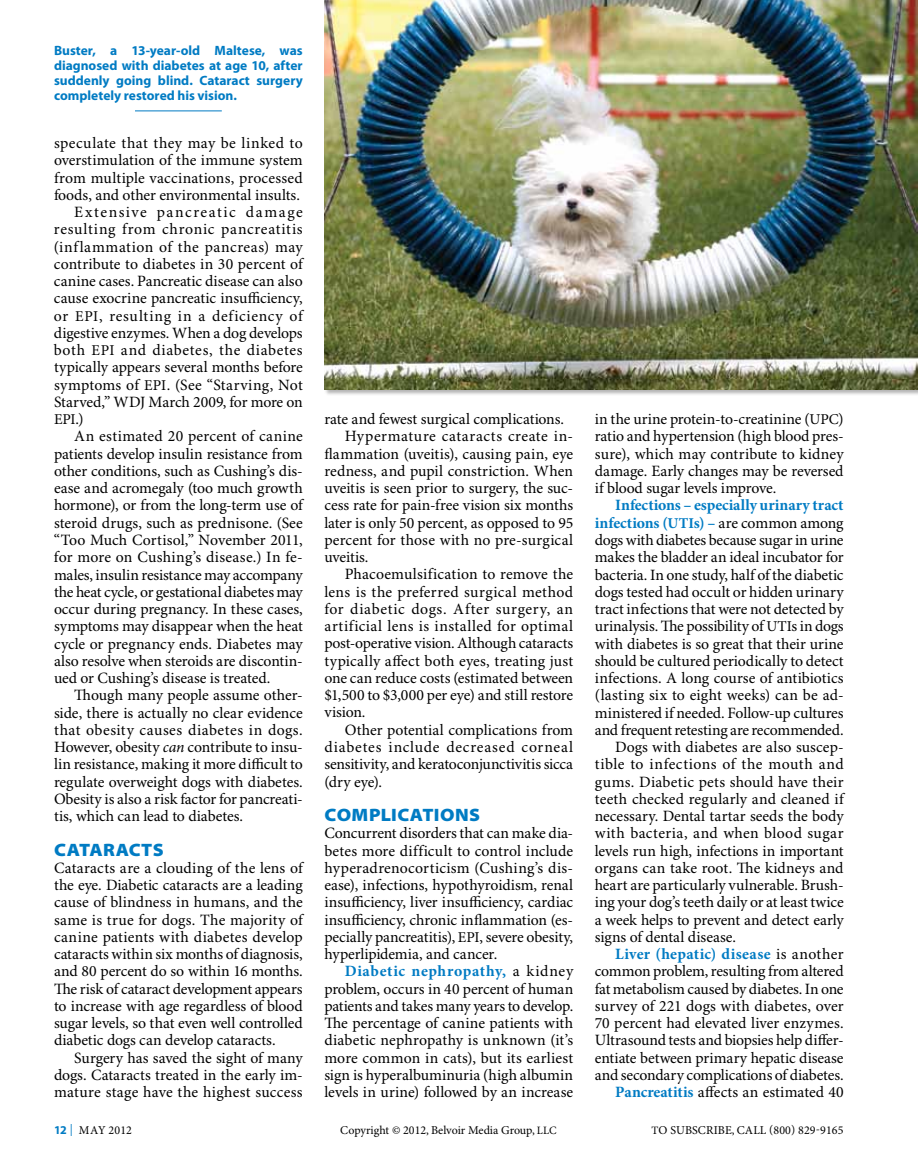
<style>
.page{position:relative;width:918px;height:1175px;background:#fff}
.page>*{position:absolute;margin:0;border:0;box-sizing:border-box;transform-origin:0 0}
.t1{font:900 semi-expanded 18px "Myriad Pro";letter-spacing:.02em;color:#007bc3}
.t2{font:15.75px/17.2px "Minion Pro";color:#000;text-align:justify}
.t3{font:15.75px "Minion Pro";letter-spacing:-.02em;color:#000}
.t4{font:700 15.75px "Minion Pro";letter-spacing:.005em;color:#007bc3}
.t5{font:15.75px "Minion Pro";letter-spacing:.02em;color:#000}
.t6{font:15.75px "Minion Pro";letter-spacing:-.025em;color:#000}
.t7{font:15.75px "Minion Pro";letter-spacing:.025em;color:#000}
.t8{font:15.75px "Minion Pro";letter-spacing:.035em;color:#000}
.t9{font:15.75px "Minion Pro";letter-spacing:.045em;color:#000}
.t10{font:15.75px "Minion Pro";letter-spacing:.03em;color:#000}
.t11{font:15.75px "Minion Pro";letter-spacing:.04em;color:#000}
.t12{font:15px "Minion Pro";color:#000}
.t13{font:700 13.5px/15px "Myriad Pro";color:#007bc3;text-align:justify}
.t14{font:12px "Minion Pro";letter-spacing:.01em;color:#000}
.s1{font-size:15px}
.s2{font-size:15.75px}
.s3{font-style:italic}
.s4{font-weight:700;color:#007bc3}
.s5{font-weight:400;color:#000}
.s6{font-family:"Myriad Pro";font-weight:700;color:#007bc3}
.s7{color:#007bc3}
.s8{font-size:11.25px}
</style>
<div class="page">
<hr style="left:135px;top:110px;width:87px;height:1px;background:#007bc3">
<img style="left:324px;top:0;width:594px;height:390px">
<p class="t13" style="left:54px;top:42px;width:250px">Buster, a 13-year-old Maltese, was diagnosed with diabetes at age 10, after suddenly going blind. Cataract surgery completely restored his vision.</p>
<p class="t2" style="left:54px;top:135px;width:251px;text-align:right">speculate that they may be linked to overstimulation of the immune system from multiple vaccinations, processed foods, and other environmental insults.<br>Extensive pancreatic damage resulting from chronic pancreatitis (inflammation of the pancreas) may contribute to diabetes in 30 percent of canine cases. Pancreatic disease can also cause exocrine pancreatic insufficiency, or <span class="s1">EPI</span>, resulting in a deficiency of digestive enzymes. When a dog develops both <span class="s1">EPI</span> and diabetes, the diabetes typically appears several months before symptoms of <span class="s1">EPI</span>. (See “Starving, Not Starved,” WDJ March 2009, for more on</p>
<p class="t12" style="left:54px;top:410px;width:31px">EPI<span class="s2">.)</span></p>
<p class="t2" style="left:54px;top:428px;width:251px;text-indent:20px">An estimated 20 percent of canine patients develop insulin resistance from other conditions, such as Cushing’s dis&shy;ease and acromegaly (too much growth hormone), or from the long-term use of steroid drugs, such as prednisone. (See “Too Much Cortisol,” November 2011, for more on Cushing’s disease.) In fe&shy;males, insulin resistance may accompany the heat cycle, or gestational diabetes may occur during pregnancy. In these cases, symptoms may disappear when the heat cycle or pregnancy ends. Diabetes may also resolve when steroids are discontin&shy;ued or Cushing’s disease is treated.</p>
<p class="t2" style="left:54px;top:687px;width:250px;text-indent:20px">Though many people assume other&shy;side, there is actually no clear evidence that obesity causes diabetes in dogs.<br>However, obesity <span class="s3">can</span> contribute to insu&shy;lin resistance, making it more difficult to regulate overweight dogs with diabetes.<br>Obesity is also a risk factor for pancreati&shy;tis, which can lead to diabetes.</p>
<p class="t1" style="left:54px;top:839px;width:111px">CATARACTS</p>
<p class="t2" style="left:54px;top:860px;width:250px">Cataracts are a clouding of the lens of the eye. Diabetic cataracts are a leading cause of blindness in humans, and the same is true for dogs. The majority of canine patients with diabetes develop cataracts within six months of diagnosis, and 80 percent do so within 16 months.<br>The risk of cataract development appears to increase with age regardless of blood sugar levels, so that even well controlled diabetic dogs can develop cataracts.</p>
<p class="t2" style="left:54px;top:1049px;width:251px;text-indent:20px">Surgery has saved the sight of many dogs. Cataracts treated in the early im&shy;mature stage have the highest success</p>
<p class="t2" style="left:324px;top:411px;width:241px">rate and fewest surgical complications.</p>
<p class="t11" style="left:345px;top:427px;width:230px">Hypermature cataracts create in-</p>
<p class="t2" style="left:324px;top:445px;width:250px">flammation (uveitis), causing pain, eye</p>
<p class="t2" style="left:324px;top:463px;width:250px">redness, and pupil constriction. When</p>
<p class="t2" style="left:324px;top:480px;width:250px">uveitis is seen prior to surgery, the suc-</p>
<p class="t2" style="left:324px;top:497px;width:250px">cess rate for pain-free vision six months</p>
<p class="t2" style="left:324px;top:514px;width:250px">later is only 50 percent, as opposed to 95</p>
<p class="t2" style="left:324px;top:532px;width:250px">percent for those with no pre-surgical</p>
<p class="t2" style="left:324px;top:549px;width:46px">uveitis.</p>
<p class="t2" style="left:345px;top:566px;width:230px">Phacoemulsification to remove the</p>
<p class="t2" style="left:324px;top:583px;width:250px">lens is the preferred surgical method</p>
<p class="t8" style="left:324px;top:599px;width:250px">for diabetic dogs. After surgery, an</p>
<p class="t7" style="left:324px;top:617px;width:250px">artificial lens is installed for optimal</p>
<p class="t2" style="left:324px;top:635px;width:250px">post-operative vision. Although cataracts</p>
<p class="t5" style="left:324px;top:651px;width:250px">typically affect both eyes, treating just</p>
<p class="t2" style="left:324px;top:670px;width:250px">one can reduce costs (estimated between</p>
<p class="t2" style="left:324px;top:687px;width:250px">$1,500 to $3,000 per eye) and still restore</p>
<p class="t2" style="left:324px;top:704px;width:43px">vision.</p>
<p class="t2" style="left:345px;top:721px;width:230px">Other potential complications from</p>
<p class="t9" style="left:324px;top:737px;width:250px">diabetes include decreased corneal</p>
<p class="t2" style="left:324px;top:756px;width:250px">sensitivity, and keratoconjunctivitis sicca</p>
<p class="t2" style="left:324px;top:773px;width:59px">(dry eye).</p>
<p class="t1" style="left:325px;top:804px;width:157px">COMPLICATIONS</p>
<p class="t2" style="left:324px;top:825px;width:250px">Concurrent disorders that can make dia&shy;betes more difficult to control include hyperadrenocorticism (Cushing’s dis&shy;ease), infections, hypothyroidism, renal insufficiency, liver insufficiency, cardiac insufficiency, chronic inflammation (es&shy;pecially pancreatitis), <span class="s1">EPI</span>, severe obesity, hyperlipidemia, and cancer.</p>
<p class="t2" style="left:324px;top:963px;width:251px;text-indent:20px"><span class="s4">Diabetic nephropathy,</span> a kidney problem, occurs in 40 percent of human patients and takes many years to develop.<br>The percentage of canine patients with diabetic nephropathy is unknown (it’s more common in cats), but its earliest sign is hyperalbuminuria (high albumin levels in urine) followed by an increase</p>
<p class="t2" style="left:595px;top:411px;width:251px">in the urine protein-to-creatinine (<span class="s1">UPC</span>) ratio and hypertension (high blood pres&shy;sure), which may contribute to kidney damage. Early changes may be reversed if blood sugar levels improve.</p>
<p class="t4" style="left:615px;top:496px;width:230px">Infections – especially urinary tract</p>
<p class="t4" style="left:595px;top:513px;width:250px">infections (<span class="s1">UTI</span>s) – <span class="s5">are common among</span></p>
<p class="t2" style="left:595px;top:532px;width:250px">dogs with diabetes because sugar in urine</p>
<p class="t2" style="left:595px;top:549px;width:250px">makes the bladder an ideal incubator for</p>
<p class="t2" style="left:595px;top:566px;width:250px">bacteria. In one study, half of the diabetic</p>
<p class="t2" style="left:595px;top:584px;width:251px">dogs tested had occult or hidden urinary</p>
<p class="t2" style="left:595px;top:601px;width:251px">tract infections that were not detected by</p>
<p class="t3" style="left:595px;top:617px;width:250px">urinalysis. The possibility of <span class="s1">UTI</span>s in dogs</p>
<p class="t2" style="left:595px;top:635px;width:250px">with diabetes is so great that their urine</p>
<p class="t2" style="left:595px;top:653px;width:250px">should be cultured periodically to detect</p>
<p class="t2" style="left:595px;top:670px;width:250px">infections. A long course of antibiotics</p>
<p class="t2" style="left:595px;top:687px;width:250px">(lasting six to eight weeks) can be ad-</p>
<p class="t2" style="left:595px;top:704px;width:250px">ministered if needed. Follow-up cultures</p>
<p class="t3" style="left:595px;top:720px;width:250px">and frequent retesting are recommended.</p>
<p class="t2" style="left:615px;top:739px;width:230px">Dogs with diabetes are also suscep-</p>
<p class="t10" style="left:595px;top:755px;width:250px">tible to infections of the mouth and</p>
<p class="t2" style="left:595px;top:773px;width:250px">gums. Diabetic pets should have their</p>
<p class="t2" style="left:595px;top:791px;width:250px">teeth checked regularly and cleaned if</p>
<p class="t2" style="left:595px;top:808px;width:251px">necessary. Dental tartar seeds the body</p>
<p class="t5" style="left:595px;top:824px;width:250px">with bacteria, and when blood sugar</p>
<p class="t2" style="left:595px;top:842px;width:250px">levels run high, infections in important</p>
<p class="t2" style="left:595px;top:859px;width:250px">organs can take root. The kidneys and</p>
<p class="t2" style="left:595px;top:877px;width:250px">heart are particularly vulnerable. Brush-</p>
<p class="t2" style="left:595px;top:894px;width:250px">ing your dog’s teeth daily or at least twice</p>
<p class="t3" style="left:595px;top:910px;width:251px">a week helps to prevent and detect early</p>
<p class="t2" style="left:595px;top:928px;width:143px">signs of dental disease.</p>
<p class="t4" style="left:615px;top:944px;width:230px">Liver (hepatic) disease <span class="s5">is another</span></p>
<p class="t3" style="left:595px;top:962px;width:250px">common problem, resulting from altered</p>
<p class="t2" style="left:595px;top:980px;width:250px">fat metabolism caused by diabetes. In one</p>
<p class="t2" style="left:595px;top:997px;width:250px">survey of 221 dogs with diabetes, over</p>
<p class="t2" style="left:595px;top:1015px;width:250px">70 percent had elevated liver enzymes.</p>
<p class="t6" style="left:595px;top:1031px;width:250px">Ultrasound tests and biopsies help differ-</p>
<p class="t2" style="left:595px;top:1049px;width:250px">entiate between primary hepatic disease</p>
<p class="t2" style="left:595px;top:1066px;width:250px">and secondary complications of diabetes.</p>
<p class="t2" style="left:615px;top:1084px;width:230px"><span class="s4">Pancreatitis</span> affects an estimated 40</p>
<p class="t14" style="left:54px;top:1123px;width:80px"><span class="s6">12</span> <span class="s7">|</span> may 2012</p>
<p class="t14" style="left:340px;top:1123px;width:218px">Copyright © 2012, Belvoir Media Group, <span class="s8">LLC</span></p>
<p class="t14" style="left:652px;top:1123px;width:193px"><span class="s8">T</span>o subscribe, call (800) 829-9165</p>
</div>
